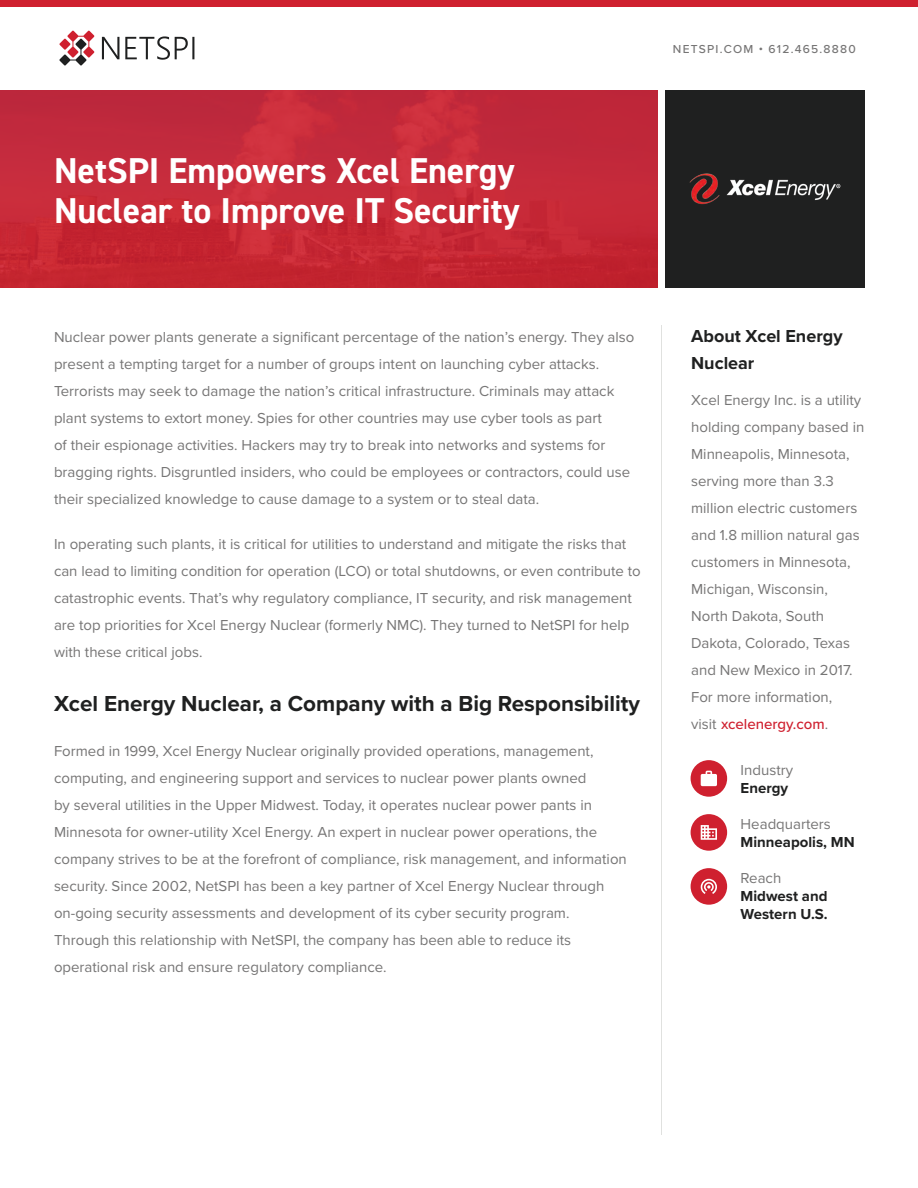
<style>
.page{position:relative;width:918px;height:1188px;background:#fff}
.page>*{position:absolute;margin:0;border:0;box-sizing:border-box;transform-origin:0 0}
.t1{font:700 36px/40.5px "DIN2014";color:#fff}
.t2{font:700 22.5px "Proxima Nova";color:#1f2020}
.t3{font:700 18px/27px "Proxima Nova";color:#1f2020}
.t4{font:15px/27px "Proxima Nova";color:#767575}
.t5{font:700 15px/18px "Proxima Nova";color:#1f2020}
.t6{font:500 12px "Proxima Nova";letter-spacing:.1em;color:#767575}
.s1{font-weight:500;color:#cf202f}
</style>
<div class="page">
<img style="left:0;top:90px;width:658px;height:198px">
<div style="left:0;top:0;width:918px;height:7px;background:#cf202f"></div>
<svg style="left:59px;top:31px;width:35px;height:35px"></svg>
<svg style="left:102px;top:36px;width:92px;height:24px"></svg>
<div style="left:665px;top:90px;width:200px;height:198px;background:#1f2020"></div>
<img style="left:690px;top:173px;width:151px;height:32px">
<div style="left:691px;top:760px;width:36px;height:37px;background:#cf202f;border-radius:50%"></div>
<svg style="left:701px;top:771px;width:16px;height:15px"></svg>
<div style="left:691px;top:814px;width:36px;height:37px;background:#cf202f;border-radius:50%"></div>
<svg style="left:701px;top:825px;width:16px;height:15px"></svg>
<div style="left:691px;top:868px;width:36px;height:37px;background:#cf202f;border-radius:50%"></div>
<svg style="left:701px;top:879px;width:16px;height:15px"></svg>
<hr style="left:661px;top:325px;width:1px;height:810px;background:#e0e1df">
<p class="t6" style="left:673px;top:40px;width:184px">NETSPI.COM • 612.465.8880</p>
<h1 class="t1" style="left:54px;top:150px;width:467px">NetSPI Empowers Xcel Energy<br>Nuclear to Improve IT Security</h1>
<p class="t4" style="left:54px;top:323px;width:582px">Nuclear power plants generate a significant percentage of the nation’s energy. They also present a tempting target for a number of groups intent on launching cyber attacks.<br>Terrorists may seek to damage the nation’s critical infrastructure. Criminals may attack plant systems to extort money. Spies for other countries may use cyber tools as part<br>of their espionage activities. Hackers may try to break into networks and systems for bragging rights. Disgruntled insiders, who could be employees or contractors, could use their specialized knowledge to cause damage to a system or to steal data.</p>
<p class="t4" style="left:54px;top:530px;width:588px">In operating such plants, it is critical for utilities to understand and mitigate the risks that can lead to limiting condition for operation (LCO) or total shutdowns, or even contribute to catastrophic events. That’s why regulatory compliance, IT security, and risk management are top priorities for Xcel Energy Nuclear (formerly NMC). They turned to NetSPI for help with these critical jobs.</p>
<h2 class="t2" style="left:54px;top:687px;width:587px">Xcel Energy Nuclear, a Company with a Big Responsibility</h2>
<p class="t4" style="left:54px;top:737px;width:574px">Formed in 1999, Xcel Energy Nuclear originally provided operations, management, computing, and engineering support and services to nuclear power plants owned<br>by several utilities in the Upper Midwest. Today, it operates nuclear power pants in Minnesota for owner-utility Xcel Energy. An expert in nuclear power operations, the company strives to be at the forefront of compliance, risk management, and information security. Since 2002, NetSPI has been a key partner of Xcel Energy Nuclear through on-going security assessments and development of its cyber security program.<br>Through this relationship with NetSPI, the company has been able to reduce its operational risk and ensure regulatory compliance.</p>
<p class="t3" style="left:691px;top:322px;width:153px">About Xcel Energy<br>Nuclear</p>
<p class="t4" style="left:691px;top:386px;width:175px">Xcel Energy Inc. is a utility holding company based in<br>Minneapolis, Minnesota, serving more than 3.3 million electric customers and 1.8 million natural gas customers in Minnesota,<br>Michigan, Wisconsin,<br>North Dakota, South<br>Dakota, Colorado, Texas and New Mexico in 2017.<br>For more information,<br>visit <span class="s1">xcelenergy.com</span>.</p>
<p class="t4" style="left:741px;top:755px;width:54px">Industry</p>
<p class="t5" style="left:741px;top:778px;width:49px">Energy</p>
<p class="t4" style="left:741px;top:809px;width:92px">Headquarters</p>
<p class="t5" style="left:741px;top:832px;width:115px">Minneapolis, MN</p>
<p class="t4" style="left:741px;top:863px;width:42px">Reach</p>
<p class="t5" style="left:741px;top:886px;width:89px">Midwest and<br>Western U.S.</p>
</div>
